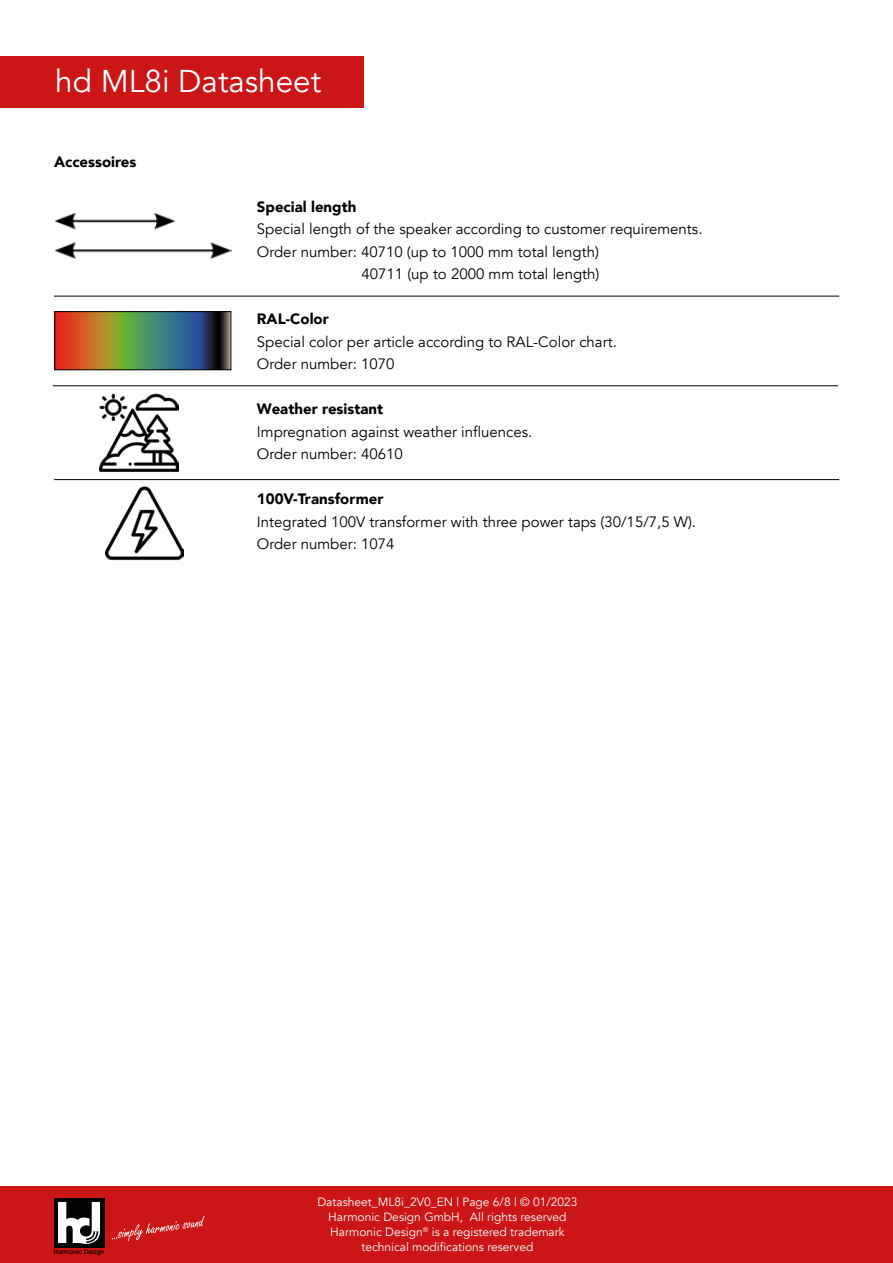
<style>
.page{position:relative;width:893px;height:1263px;background:#fff}
.page>*{position:absolute;margin:0;border:0;box-sizing:border-box;transform-origin:0 0}
.t1{font:31.5px "Avenir";color:#fff}
.t2{font:15px/22.5px "Avenir";color:#000}
.t3{font:900 15px "Avenir";color:#000}
.t4{font:12px/15px "Avenir";color:#fff;text-align:center}
.t5{font:500 6.45px "Avant Garde IT Cby BT";color:#000}
</style>
<div class="page">
<hr style="left:53px;top:385px;width:785px;height:1px;background:#000">
<hr style="left:54px;top:479px;width:785px;height:1px;background:#000">
<hr style="left:54px;top:296px;width:785px;height:1px;background:#000">
<svg style="left:56px;top:313px;width:173px;height:55px;background:#6e6a4e"></svg>
<div style="left:54px;top:311px;width:177px;height:59px;border:1px solid #000"></div>
<img style="left:100px;top:393px;width:78px;height:79px">
<img style="left:105px;top:486px;width:79px;height:75px">
<img style="left:55px;top:213px;width:176px;height:46px">
<div style="left:0;top:57px;width:363px;height:51px;background:#cb1517"></div>
<div style="left:0;top:1186px;width:893px;height:77px;background:#cb1517"></div>
<div style="left:54px;top:1198px;width:50px;height:49px;background:#020203"></div>
<svg style="left:58px;top:1202px;width:42px;height:42px"></svg>
<svg style="left:112px;top:1216px;width:93px;height:25px"></svg>
<h1 class="t1" style="left:55px;top:62px;width:268px">hd ML8i Datasheet</h1>
<p class="t3" style="left:54px;top:148px;width:84px">Accessoires</p>
<p class="t3" style="left:257px;top:193px;width:101px">Special length</p>
<p class="t2" style="left:257px;top:218px;width:447px">Special length of the speaker according to customer requirements.</p>
<p class="t2" style="left:257px;top:240px;width:343px">Order number: 40710 (up to 1000 mm total length)</p>
<p class="t2" style="left:362px;top:263px;width:239px">40711 (up to 2000 mm total length)</p>
<p class="t3" style="left:257px;top:306px;width:73px">RAL-Color</p>
<p class="t2" style="left:257px;top:330px;width:361px">Special color per article according to RAL-Color chart.<br>Order number: 1070</p>
<p class="t3" style="left:257px;top:396px;width:128px">Weather resistant</p>
<p class="t2" style="left:257px;top:420px;width:277px">Impregnation against weather influences.<br>Order number: 40610</p>
<p class="t3" style="left:257px;top:486px;width:128px">100V-Transformer</p>
<p class="t2" style="left:257px;top:510px;width:441px">Integrated 100V transformer with three power taps (30/15/7,5 W).<br>Order number: 1074</p>
<p class="t5" style="left:54px;top:1248px;width:52px">Harmonic Design</p>
<p class="t4" style="left:317px;top:1194px;width:262px">Datasheet_ML8i_2V0_EN | Page 6/8 | © 01/2023<br>Harmonic Design GmbH, All rights reserved Harmonic Design<sup>®</sup> is a registered trademark technical modifications reserved</p>
</div>
